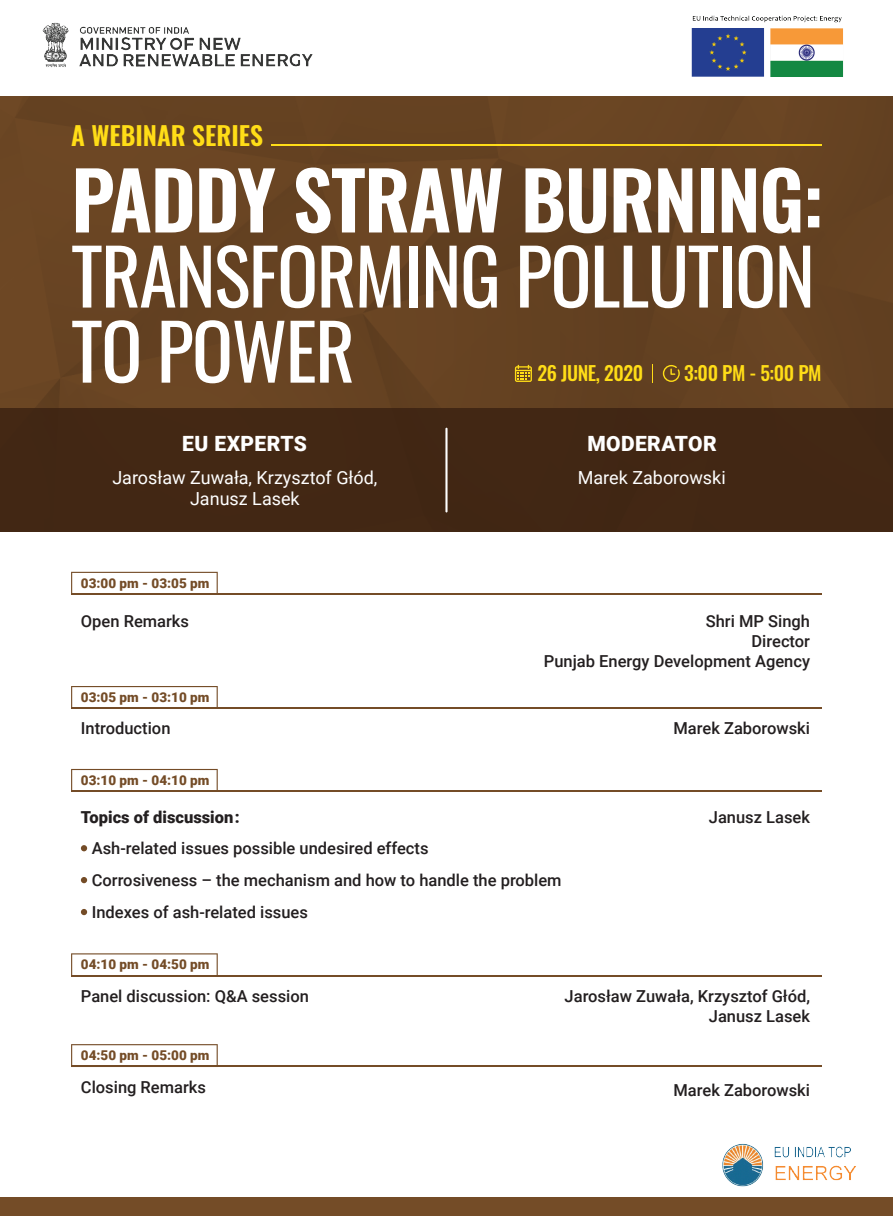
<style>
.page{position:relative;width:893px;height:1216px;background:#fff}
.page>*{position:absolute;margin:0;border:0;box-sizing:border-box;transform-origin:0 0}
.t1{font:600 79.2px "Oswald";letter-spacing:-.02em;color:#fff}
.t2{font:76.35px/75.2px "Oswald";letter-spacing:-.02em;color:#fff}
.t3{font:600 25.65px "Oswald";color:#ffdd17}
.t4{font:900 21px "Roboto";letter-spacing:.02em;color:#fff}
.t5{font:500 19.65px "Oswald";letter-spacing:-.02em;color:#ffdd17}
.t6{font:18px/21.6px "Roboto";color:#fff;text-align:center}
.t7{font:500 16.5px/19.8px "Roboto";color:#231f20;text-align:right}
.t8{font:900 16.5px "Roboto";color:#231f20}
.t9{font:900 13.5px "Roboto";color:#744c27}
</style>
<div class="page">
<svg style="left:71px;top:686px;width:147px;height:23px"></svg>
<hr style="left:72px;top:708px;width:750px;height:1px;background:#744c27">
<div style="left:0;top:0;width:893px;height:532px;background:#664322"></div>
<img style="left:722px;top:1144px;width:134px;height:43px">
<div style="left:0;top:1197px;width:893px;height:19px;background:#744c27"></div>
<hr style="left:271px;top:144px;width:551px;height:1px;background:#ffdd17">
<svg style="left:652px;top:364px;width:1px;height:18px"></svg>
<svg style="left:515px;top:365px;width:17px;height:17px"></svg>
<svg style="left:663px;top:365px;width:17px;height:17px"></svg>
<svg style="left:71px;top:953px;width:147px;height:23px"></svg>
<hr style="left:72px;top:975px;width:750px;height:1px;background:#744c27">
<svg style="left:71px;top:1044px;width:147px;height:23px"></svg>
<hr style="left:72px;top:1066px;width:750px;height:1px;background:#744c27">
<div style="left:0;top:0;width:893px;height:95px;background:#fff"></div>
<img style="left:692px;top:15px;width:150px;height:8px">
<img style="left:770px;top:28px;width:74px;height:49px">
<img style="left:691px;top:28px;width:73px;height:49px">
<img style="left:42px;top:22px;width:271px;height:46px">
<svg style="left:71px;top:769px;width:147px;height:23px"></svg>
<hr style="left:72px;top:791px;width:750px;height:1px;background:#744c27">
<svg style="left:81px;top:845px;width:6px;height:6px"></svg>
<svg style="left:81px;top:877px;width:6px;height:6px"></svg>
<svg style="left:81px;top:909px;width:6px;height:6px"></svg>
<div style="left:0;top:408px;width:893px;height:124px;background:#422714"></div>
<hr style="left:445px;top:428px;width:3px;height:84px;background:#fff">
<svg style="left:71px;top:572px;width:147px;height:23px"></svg>
<hr style="left:72px;top:593px;width:750px;height:2px;background:#744c27">
<h3 class="t3" style="left:71px;top:122px;width:193px">A WEBINAR SERIES</h3>
<h1 class="t1" style="left:71px;top:159px;width:754px">PADDY STRAW BURNING:</h1>
<h2 class="t2" style="left:71px;top:231px;width:745px">TRANSFORMING POLLUTION<br>TO POWER</h2>
<p class="t5" style="left:537px;top:363px;width:107px">26 JUNE, 2020</p>
<p class="t5" style="left:684px;top:363px;width:139px">3:00 PM - 5:00 PM</p>
<p class="t4" style="left:182px;top:428px;width:126px">EU EXPERTS</p>
<p class="t6" style="left:112px;top:466px;width:267px">Jarosław Zuwała, Krzysztof Głód,<br>Janusz Lasek</p>
<p class="t4" style="left:587px;top:428px;width:131px">MODERATOR</p>
<p class="t6" style="left:578px;top:466px;width:149px">Marek Zaborowski</p>
<p class="t9" style="left:81px;top:573px;width:130px">03:00 pm - 03:05 pm</p>
<p class="t7" style="left:81px;top:611px;width:110px">Open Remarks</p>
<p class="t7" style="left:544px;top:611px;width:268px">Shri MP Singh<br>Director<br>Punjab Energy Development Agency</p>
<p class="t9" style="left:81px;top:687px;width:130px">03:05 pm - 03:10 pm</p>
<p class="t7" style="left:81px;top:718px;width:91px">Introduction</p>
<p class="t9" style="left:81px;top:770px;width:130px">03:10 pm - 04:10 pm</p>
<p class="t8" style="left:81px;top:806px;width:160px">Topics of discussion:</p>
<p class="t7" style="left:92px;top:832px;width:471px;line-height:31.8px;text-align:left">Ash-related issues possible undesired effects<br>Corrosiveness – the mechanism and how to handle the problem<br>Indexes of ash-related issues</p>
<p class="t9" style="left:81px;top:955px;width:130px">04:10 pm - 04:50 pm</p>
<p class="t7" style="left:673px;top:718px;width:138px">Marek Zaborowski</p>
<p class="t7" style="left:709px;top:807px;width:103px">Janusz Lasek</p>
<p class="t7" style="left:81px;top:986px;width:230px">Panel discussion: Q&amp;A session</p>
<p class="t7" style="left:565px;top:986px;width:247px">Jarosław Zuwała, Krzysztof Głód,<br>Janusz Lasek</p>
<p class="t9" style="left:81px;top:1046px;width:130px">04:50 pm - 05:00 pm</p>
<p class="t7" style="left:81px;top:1077px;width:127px">Closing Remarks</p>
<p class="t7" style="left:673px;top:1080px;width:138px">Marek Zaborowski</p>
</div>
